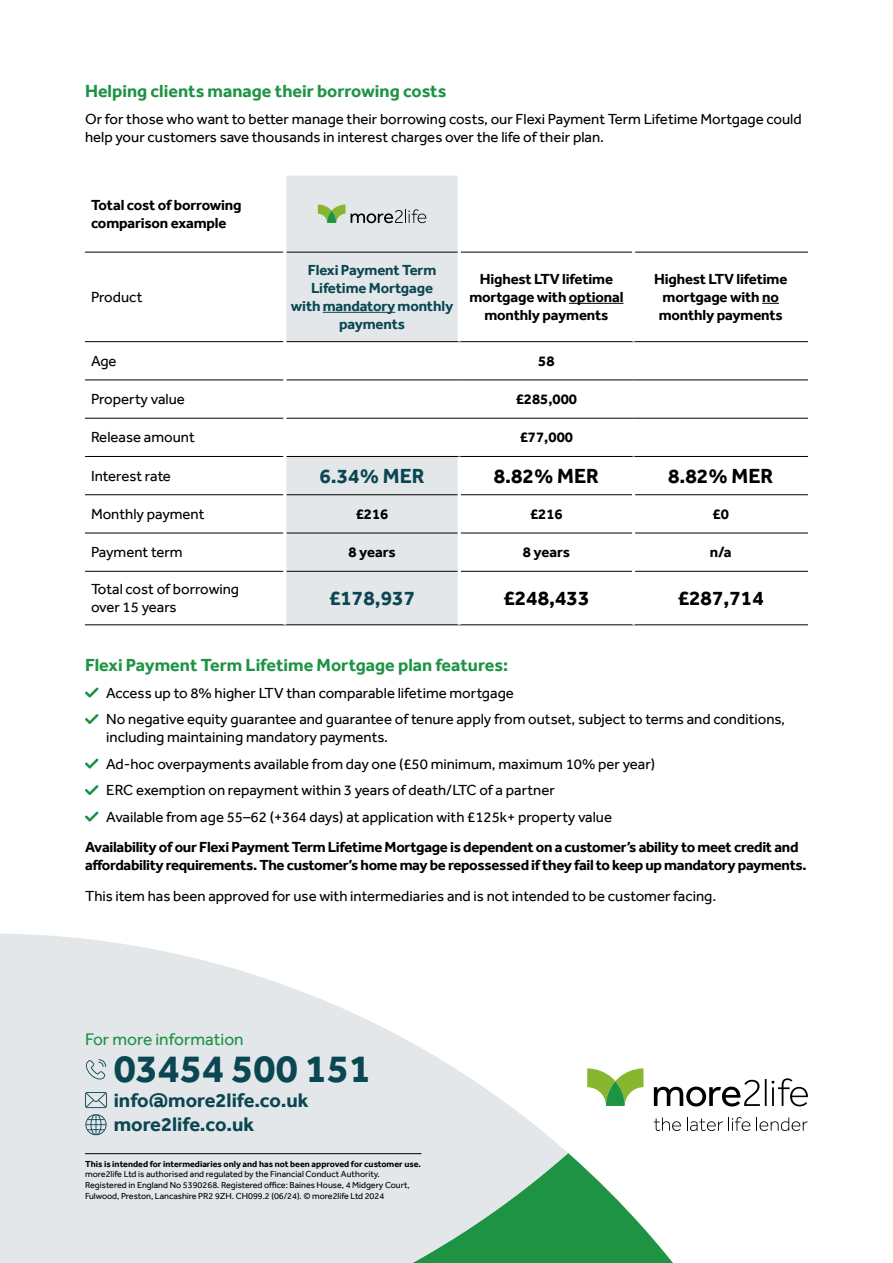
<style>
.page{position:relative;width:893px;height:1263px;background:#fff}
.page>*{position:absolute;margin:0;border:0;box-sizing:border-box;transform-origin:0 0}
.t1{font:700 40.5px "Effra";color:#0a4753}
.t2{font:700 21px "Effra";color:#000}
.t3{font:700 21px "Effra";color:#0a4753}
.t4{font:700 20.25px/24.3px "Effra";color:#0a4753}
.t5{font:700 18px "Effra";color:#1e9344}
.t6{font:17.4px "Effra";color:#1e9344}
.t7{font:15px/26.5px "Effra";color:#000}
.t8{font:700 15px/18px "Effra";letter-spacing:-.02em;color:#000}
.t9{font:700 15px/18px "Effra";letter-spacing:-.01em;color:#0a4753;text-align:center}
.t10{font:9px/10.8px "Effra";letter-spacing:-.005em;color:#000}
.t11{font:700 9px "Effra";color:#000}
</style>
<div class="page">
<svg style="left:568px;top:1153px;width:105px;height:110px;fill:#1e9344"></svg>
<svg style="left:0;top:933px;width:568px;height:330px;fill:#e4e7ea"></svg>
<hr style="left:85px;top:1153px;width:336px;height:1px;background:#000">
<svg style="left:85px;top:1059px;width:21px;height:21px"></svg>
<svg style="left:85px;top:1092px;width:22px;height:16px"></svg>
<svg style="left:85px;top:1114px;width:22px;height:21px"></svg>
<svg style="left:587px;top:1068px;width:56px;height:38px"></svg>
<svg style="left:654px;top:1078px;width:154px;height:28px"></svg>
<svg style="left:654px;top:1117px;width:27px;height:14px"></svg>
<svg style="left:687px;top:1117px;width:63px;height:14px"></svg>
<svg style="left:756px;top:1117px;width:52px;height:14px"></svg>
<svg style="left:286px;top:176px;width:173px;height:448px;fill:#e4e7ea"></svg>
<hr style="left:85px;top:252px;width:198px;height:1px;background:#000">
<hr style="left:286px;top:252px;width:172px;height:1px;background:#000">
<hr style="left:461px;top:252px;width:171px;height:1px;background:#000">
<hr style="left:635px;top:252px;width:173px;height:1px;background:#000">
<hr style="left:85px;top:341px;width:198px;height:1px;background:#000">
<hr style="left:286px;top:341px;width:173px;height:1px;background:#000">
<hr style="left:459px;top:341px;width:175px;height:1px;background:#000">
<hr style="left:634px;top:341px;width:174px;height:1px;background:#000">
<hr style="left:85px;top:380px;width:198px;height:1px;background:#000">
<hr style="left:286px;top:380px;width:173px;height:1px;background:#000">
<hr style="left:459px;top:380px;width:175px;height:1px;background:#000">
<hr style="left:634px;top:380px;width:174px;height:1px;background:#000">
<hr style="left:85px;top:418px;width:198px;height:1px;background:#000">
<hr style="left:286px;top:418px;width:173px;height:1px;background:#000">
<hr style="left:459px;top:418px;width:175px;height:1px;background:#000">
<hr style="left:634px;top:418px;width:174px;height:1px;background:#000">
<hr style="left:85px;top:456px;width:198px;height:1px;background:#000">
<hr style="left:286px;top:456px;width:173px;height:1px;background:#000">
<hr style="left:459px;top:456px;width:175px;height:1px;background:#000">
<hr style="left:634px;top:456px;width:174px;height:1px;background:#000">
<hr style="left:85px;top:494px;width:198px;height:1px;background:#000">
<hr style="left:286px;top:494px;width:172px;height:1px;background:#000">
<hr style="left:461px;top:494px;width:171px;height:1px;background:#000">
<hr style="left:635px;top:494px;width:173px;height:1px;background:#000">
<hr style="left:85px;top:533px;width:198px;height:1px;background:#000">
<hr style="left:286px;top:533px;width:172px;height:1px;background:#000">
<hr style="left:461px;top:533px;width:171px;height:1px;background:#000">
<hr style="left:635px;top:533px;width:173px;height:1px;background:#000">
<hr style="left:85px;top:571px;width:198px;height:1px;background:#000">
<hr style="left:286px;top:571px;width:172px;height:1px;background:#000">
<hr style="left:461px;top:571px;width:171px;height:1px;background:#000">
<hr style="left:635px;top:571px;width:173px;height:1px;background:#000">
<hr style="left:85px;top:624px;width:200px;height:1px;background:#000">
<hr style="left:285px;top:624px;width:174px;height:1px;background:#000">
<hr style="left:459px;top:624px;width:175px;height:1px;background:#000">
<hr style="left:634px;top:624px;width:174px;height:1px;background:#000">
<hr style="left:458px;top:176px;width:3px;height:76px;background:#fff">
<hr style="left:458px;top:252px;width:3px;height:89px;background:#fff">
<hr style="left:458px;top:457px;width:3px;height:38px;background:#fff">
<hr style="left:458px;top:495px;width:3px;height:38px;background:#fff">
<hr style="left:458px;top:533px;width:3px;height:38px;background:#fff">
<hr style="left:283px;top:571px;width:3px;height:54px;background:#fff">
<hr style="left:458px;top:571px;width:3px;height:54px;background:#fff">
<hr style="left:632px;top:571px;width:3px;height:54px;background:#fff">
<svg style="left:318px;top:204px;width:27px;height:19px"></svg>
<svg style="left:351px;top:209px;width:75px;height:14px"></svg>
<hr style="left:323px;top:312px;width:72px;height:1px;background:#0a4753">
<hr style="left:569px;top:303px;width:54px;height:1px;background:#000">
<svg style="left:762px;top:303px;width:17px;height:1px"></svg>
<svg style="left:85px;top:688px;width:13px;height:9px"></svg>
<svg style="left:85px;top:714px;width:13px;height:10px"></svg>
<svg style="left:85px;top:759px;width:13px;height:9px"></svg>
<svg style="left:85px;top:785px;width:13px;height:10px"></svg>
<svg style="left:85px;top:812px;width:13px;height:9px"></svg>
<p class="t5" style="left:85px;top:80px;width:363px">Helping clients manage their borrowing costs</p>
<p class="t7" style="left:85px;top:109px;width:718px;line-height:18px">Or for those who want to better manage their borrowing costs, our Flexi Payment Term Lifetime Mortgage could help your customers save thousands in interest charges over the life of their plan.</p>
<p class="t8" style="left:91px;top:196px;width:152px">Total cost of borrowing comparison example</p>
<p class="t7" style="left:91px;top:283px;width:53px">Product</p>
<p class="t9" style="left:291px;top:261px;width:164px">Flexi Payment Term<br>Lifetime Mortgage<br>with mandatory monthly payments</p>
<p class="t8" style="left:469px;top:270px;width:156px;text-align:center">Highest LTV lifetime mortgage with optional monthly payments</p>
<p class="t8" style="left:654px;top:270px;width:135px;text-align:center">Highest LTV lifetime mortgage with no monthly payments</p>
<p class="t7" style="left:91px;top:347px;width:27px">Age</p>
<p class="t8" style="left:538px;top:352px;width:18px">58</p>
<p class="t7" style="left:91px;top:386px;width:95px">Property value</p>
<p class="t8" style="left:516px;top:390px;width:63px">£285,000</p>
<p class="t7" style="left:91px;top:424px;width:105px">Release amount</p>
<p class="t8" style="left:520px;top:428px;width:55px">£77,000</p>
<p class="t7" style="left:91px;top:462px;width:81px">Interest rate</p>
<h2 class="t3" style="left:319px;top:463px;width:107px">6.34% MER</h2>
<h2 class="t2" style="left:494px;top:463px;width:107px">8.82% MER</h2>
<h2 class="t2" style="left:668px;top:463px;width:107px">8.82% MER</h2>
<p class="t7" style="left:91px;top:500px;width:115px">Monthly payment</p>
<p class="t8" style="left:356px;top:505px;width:34px">£216</p>
<p class="t8" style="left:530px;top:505px;width:34px">£216</p>
<p class="t8" style="left:713px;top:505px;width:18px">£0</p>
<p class="t7" style="left:91px;top:539px;width:93px">Payment term</p>
<p class="t8" style="left:348px;top:543px;width:49px">8 years</p>
<p class="t8" style="left:523px;top:543px;width:49px">8 years</p>
<p class="t8" style="left:710px;top:543px;width:23px">n/a</p>
<p class="t7" style="left:91px;top:580px;width:150px;line-height:18px">Total cost of borrowing over 15 years</p>
<h2 class="t3" style="left:329px;top:585px;width:88px">£178,937</h2>
<h2 class="t2" style="left:503px;top:585px;width:88px">£248,433</h2>
<h2 class="t2" style="left:678px;top:585px;width:88px">£287,714</h2>
<p class="t5" style="left:85px;top:654px;width:425px">Flexi Payment Term Lifetime Mortgage plan features:</p>
<p class="t7" style="left:106px;top:679px;width:680px">Access up to 8% higher LTV than comparable lifetime mortgage<br>No negative equity guarantee and guarantee of tenure apply from outset, subject to terms and conditions,</p>
<p class="t7" style="left:106px;top:724px;width:550px">including maintaining mandatory payments.<br>Ad-hoc overpayments available from day one (£50 minimum, maximum 10% per year)<br>ERC exemption on repayment within 3 years of death/LTC of a partner<br>Available from age 55–62 (+364 days) at application with £125k+ property value</p>
<p class="t8" style="left:85px;top:838px;width:723px">Availability of our Flexi Payment Term Lifetime Mortgage is dependent on a customer’s ability to meet credit and affordability requirements. The customer’s home may be repossessed if they fail to keep up mandatory payments.</p>
<p class="t7" style="left:85px;top:883px;width:633px">This item has been approved for use with intermediaries and is not intended to be customer facing.</p>
<p class="t6" style="left:85px;top:1028px;width:160px">For more information</p>
<h1 class="t1" style="left:114px;top:1044px;width:259px">03454 500 151</h1>
<h3 class="t4" style="left:114px;top:1087px;width:196px">info@more2life.co.uk more2life.co.uk</h3>
<p class="t11" style="left:85px;top:1158px;width:337px">This is intended for intermediaries only and has not been approved for customer use.</p>
<p class="t10" style="left:85px;top:1169px;width:326px">more2life Ltd is authorised and regulated by the Financial Conduct Authority.<br>Registered in England No 5390268. Registered office: Baines House, 4 Midgery Court,<br>Fulwood, Preston, Lancashire PR2 9ZH. CH099.2 (06/24). © more2life Ltd 2024</p>
</div>
